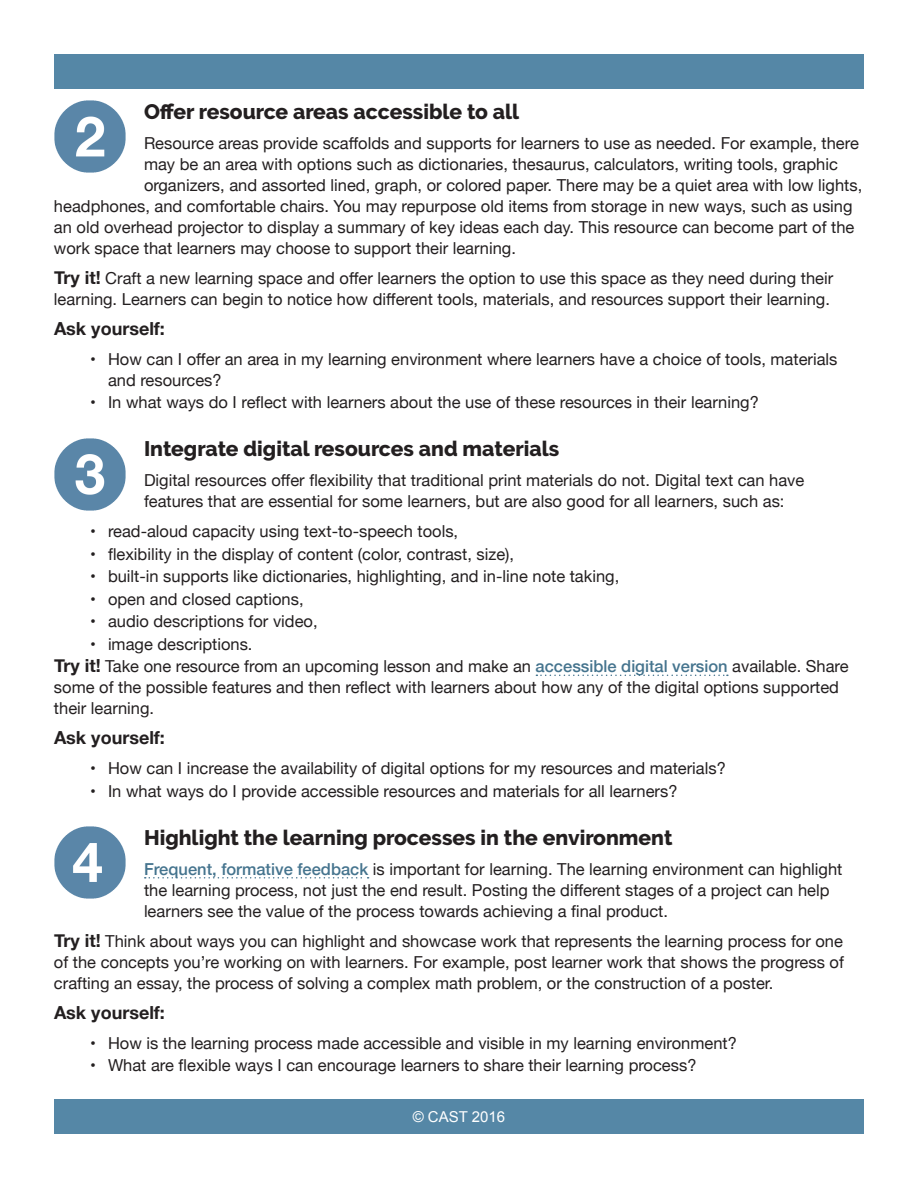
<style>
.page{position:relative;width:918px;height:1188px;background:#fff}
.page>*{position:absolute;margin:0;border:0;box-sizing:border-box;transform-origin:0 0}
.t1{font:800 21px "Raleway";color:#231f20}
.t2{font:700 18px "Helvetica Neue";color:#231f20}
.t3{font:16.5px/21px "Helvetica Neue";color:#231f20}
.t4{font:15px "Arial";color:#fff}
.s1{font-weight:700;font-size:18px}
.s2{font-weight:500;color:#45748e}
</style>
<div class="page">
<div style="left:54px;top:1100px;width:810px;height:34px;background:#5587a6"></div>
<div style="left:54px;top:54px;width:810px;height:34px;background:#5587a6"></div>
<svg style="left:536px;top:675px;width:192px;height:1px"></svg>
<svg style="left:145px;top:877px;width:224px;height:2px"></svg>
<img style="left:54px;top:101px;width:72px;height:72px">
<img style="left:54px;top:438px;width:72px;height:72px">
<img style="left:54px;top:827px;width:72px;height:72px">
<h2 class="t1" style="left:144px;top:99px;width:377px">Offer resource areas accessible to all</h2>
<p class="t3" style="left:144px;top:133px;width:716px">Resource areas provide scaffolds and supports for learners to use as needed. For example, there</p>
<p class="t3" style="left:144px;top:154px;width:696px">may be an area with options such as dictionaries, thesaurus, calculators, writing tools, graphic</p>
<p class="t3" style="left:144px;top:175px;width:720px">organizers, and assorted lined, graph, or colored paper. There may be a quiet area with low lights,</p>
<p class="t3" style="left:54px;top:196px;width:800px">headphones, and comfortable chairs. You may repurpose old items from storage in new ways, such as using</p>
<p class="t3" style="left:54px;top:217px;width:802px">an old overhead projector to display a summary of key ideas each day. This resource can become part of the</p>
<p class="t3" style="left:54px;top:238px;width:464px">work space that learners may choose to support their learning.</p>
<p class="t3" style="left:54px;top:268px;width:781px"><span class="s1">Try it!</span> Craft a new learning space and offer learners the option to use this space as they need during their learning. Learners can begin to notice how different tools, materials, and resources support their learning.</p>
<p class="t2" style="left:54px;top:314px;width:112px">Ask yourself:</p>
<p class="t3" style="left:108px;top:349px;width:731px;text-indent:-18px">• How can I offer an area in my learning environment where learners have a choice of tools, materials and resources?</p>
<p class="t3" style="left:90px;top:393px;width:670px">• In what ways do I reflect with learners about the use of these resources in their learning?</p>
<h2 class="t1" style="left:144px;top:437px;width:417px">Integrate digital resources and materials</h2>
<p class="t3" style="left:144px;top:471px;width:662px">Digital resources offer flexibility that traditional print materials do not. Digital text can have features that are essential for some learners, but are also good for all learners, such as:</p>
<p class="t3" style="left:90px;top:522px;width:370px">• read-aloud capacity using text-to-speech tools,</p>
<p class="t3" style="left:90px;top:544px;width:426px">• flexibility in the display of content (color, contrast, size),</p>
<p class="t3" style="left:90px;top:567px;width:531px">• built-in supports like dictionaries, highlighting, and in-line note taking,</p>
<p class="t3" style="left:90px;top:589px;width:215px">• open and closed captions,</p>
<p class="t3" style="left:90px;top:612px;width:229px">• audio descriptions for video,</p>
<p class="t3" style="left:90px;top:634px;width:164px">• image descriptions.</p>
<p class="t3" style="left:54px;top:657px;width:796px"><span class="s1">Try it!</span> Take one resource from an upcoming lesson and make an <span class="s2">accessible digital version</span> available. Share some of the possible features and then reflect with learners about how any of the digital options supported their learning.</p>
<p class="t2" style="left:54px;top:724px;width:112px">Ask yourself:</p>
<p class="t3" style="left:90px;top:759px;width:637px">• How can I increase the availability of digital options for my resources and materials?</p>
<p class="t3" style="left:90px;top:781px;width:589px">• In what ways do I provide accessible resources and materials for all learners?</p>
<h2 class="t1" style="left:144px;top:825px;width:530px">Highlight the learning processes in the environment</h2>
<p class="t3" style="left:144px;top:859px;width:700px"><span class="s2">Frequent, formative feedback</span> is important for learning. The learning environment can highlight the learning process, not just the end result. Posting the different stages of a project can help learners see the value of the process towards achieving a final product.</p>
<p class="t3" style="left:54px;top:931px;width:791px;text-align:justify"><span class="s1">Try it!</span> Think about ways you can highlight and showcase work that represents the learning process for one of the concepts you’re working on with learners. For example, post learner work that shows the progress of crafting an essay, the process of solving a complex math problem, or the construction of a poster.</p>
<p class="t2" style="left:54px;top:998px;width:112px">Ask yourself:</p>
<p class="t3" style="left:90px;top:1033px;width:648px">• How is the learning process made accessible and visible in my learning environment?</p>
<p class="t3" style="left:90px;top:1056px;width:608px">• What are flexible ways I can encourage learners to share their learning process?</p>
<p class="t4" style="left:413px;top:1107px;width:94px">© CAST 2016</p>
</div>
